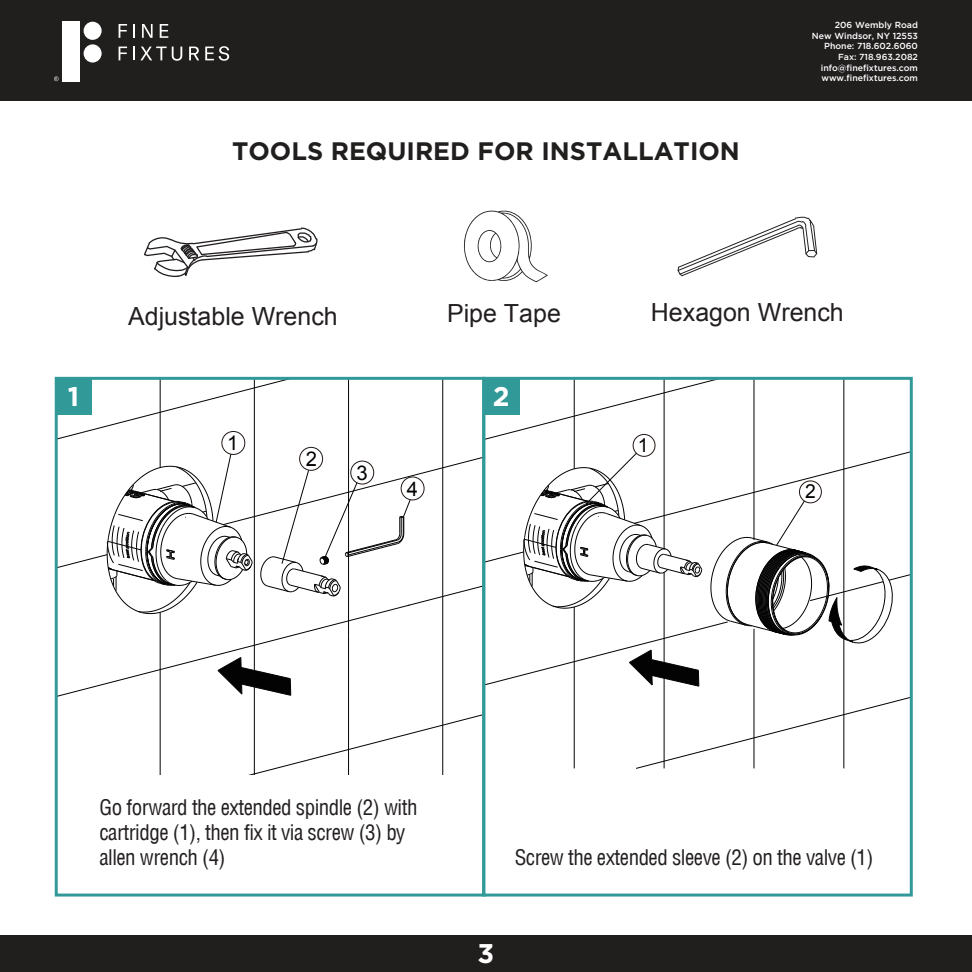
<style>
.page{position:relative;width:972px;height:972px;background:#fff}
.page>*{position:absolute;margin:0;border:0;box-sizing:border-box;transform-origin:0 0}
.t1{font:700 27px "Arson Pro";color:#fff}
.t2{font:700 25.2px "Arson Pro";color:#211e1e}
.t3{font:24.9px "Arial";color:#231f20}
.t4{font:condensed 21px/25.2px "Helvetica LT";letter-spacing:-.025em;color:#231f20}
.t5{font:20.4px "Arial";color:#030303}
.t6{font:19.2px "Arial";color:#030303}
.t7{font:500 8.7px/10.5px "Arson Pro";color:#fff;text-align:right}
</style>
<div class="page">
<svg style="left:59px;top:381px;width:850px;height:394px"></svg>
<div style="left:0;top:935px;width:972px;height:37px;background:#211e1e"></div>
<div style="left:0;top:0;width:972px;height:100px;background:#211e1e"></div>
<svg style="left:119px;top:24px;width:8px;height:14px"></svg>
<svg style="left:133px;top:24px;width:2px;height:14px"></svg>
<svg style="left:142px;top:24px;width:11px;height:14px"></svg>
<svg style="left:160px;top:24px;width:8px;height:14px"></svg>
<svg style="left:119px;top:47px;width:8px;height:13px"></svg>
<svg style="left:133px;top:47px;width:49px;height:14px"></svg>
<svg style="left:189px;top:47px;width:10px;height:13px"></svg>
<svg style="left:205px;top:46px;width:24px;height:15px"></svg>
<div style="left:62px;top:22px;width:17px;height:60px;background:#fff"></div>
<div style="left:84px;top:22px;width:18px;height:18px;background:#fff;border-radius:50%"></div>
<div style="left:84px;top:44px;width:18px;height:19px;background:#fff;border-radius:50%"></div>
<svg style="left:54px;top:76px;width:5px;height:5px"></svg>
<div style="left:55px;top:377px;width:430px;height:520px;border:3px solid #329999"></div>
<div style="left:56px;top:378px;width:36px;height:36px;background:#329999"></div>
<div style="left:482px;top:377px;width:431px;height:520px;border:3px solid #329999"></div>
<div style="left:483px;top:378px;width:36px;height:36px;background:#329999"></div>
<svg style="left:144px;top:227px;width:174px;height:51px"></svg>
<svg style="left:677px;top:217px;width:141px;height:60px"></svg>
<svg style="left:463px;top:210px;width:85px;height:72px"></svg>
<p class="t2" style="left:232px;top:137px;width:509px">TOOLS REQUIRED FOR INSTALLATION</p>
<p class="t7" style="left:812px;top:20px;width:108px">206 Wembly Road<br>New Windsor, NY 12553<br>Phone: 718.602.6060<br>Fax: 718.963.2082 info@finefixtures.com www.finefixtures.com</p>
<p class="t3" style="left:128px;top:300px;width:211px">Adjustable Wrench</p>
<p class="t3" style="left:447px;top:297px;width:115px">Pipe Tape</p>
<p class="t3" style="left:651px;top:296px;width:194px">Hexagon Wrench</p>
<p class="t1" style="left:68px;top:380px;width:13px">1</p>
<p class="t1" style="left:493px;top:380px;width:18px">2</p>
<p class="t5" style="left:227px;top:429px;width:13px">1</p>
<p class="t5" style="left:306px;top:445px;width:13px">2</p>
<p class="t5" style="left:356px;top:459px;width:13px">3</p>
<p class="t5" style="left:407px;top:475px;width:13px">4</p>
<p class="t6" style="left:638px;top:433px;width:12px">1</p>
<p class="t6" style="left:805px;top:479px;width:12px">2</p>
<p class="t4" style="left:99px;top:794px;width:320px">Go forward the extended spindle (2) with cartridge (1), then fix it via screw (3) by allen wrench (4)</p>
<p class="t4" style="left:515px;top:845px;width:360px">Screw the extended sleeve (2) on the valve (1)</p>
<p class="t1" style="left:478px;top:938px;width:18px">3</p>
</div>
